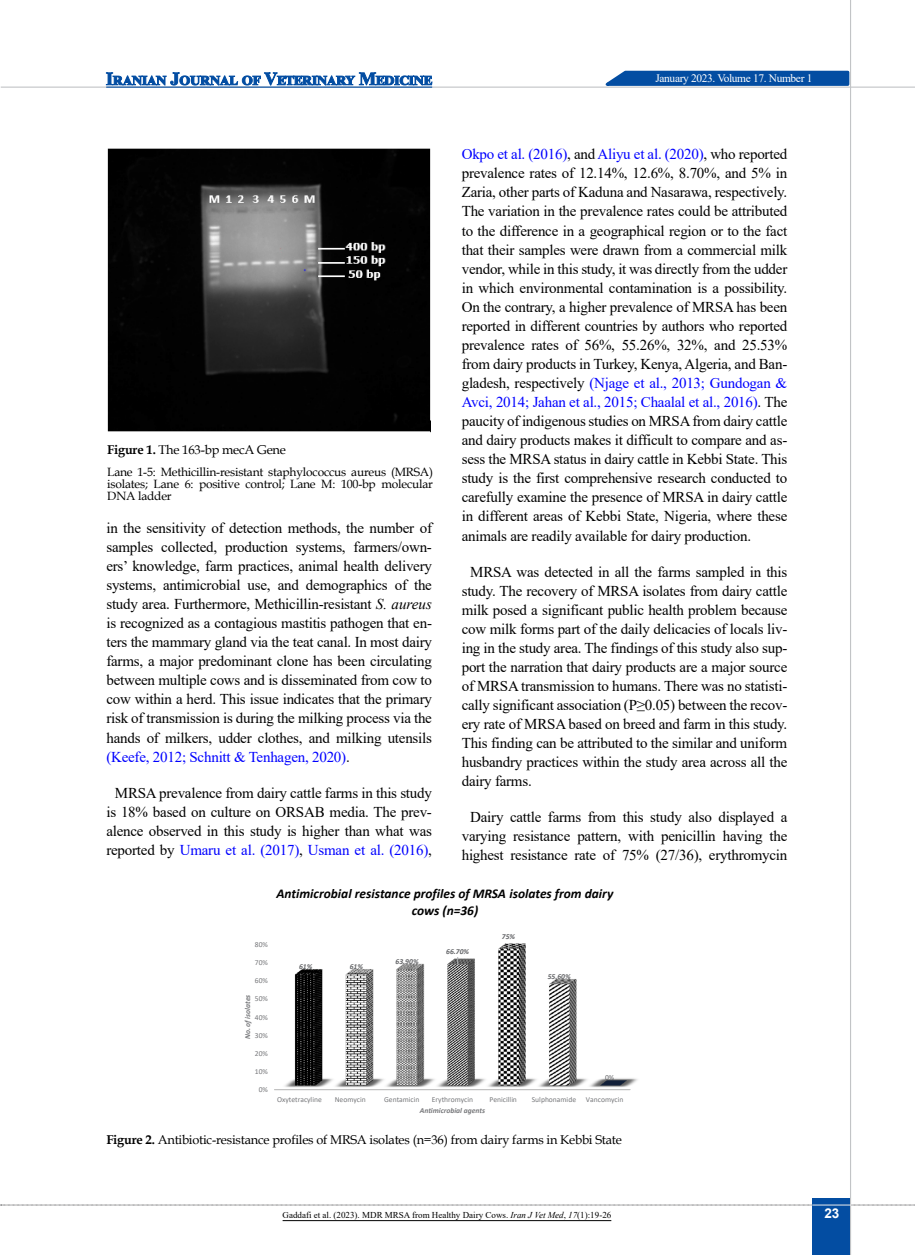
<style>
.page{position:relative;width:915px;height:1255px;background:#fff}
.page>*{position:absolute;margin:0;border:0;box-sizing:border-box;transform-origin:0 0}
.t1{font:15px/19px "Times New Roman";letter-spacing:-.015em;color:#000;text-align:justify}
.t2{font:italic 700 13.5px "Calibri";letter-spacing:-.005em;color:#000}
.t3{font:700 13.5px "Arial";color:#fff}
.t4{font:italic 700 13.35px "Calibri";color:#000}
.t5{font:12.75px "Book Antiqua";letter-spacing:-.015em;color:#000}
.t6{font:12px/12px "Book Antiqua";letter-spacing:-.015em;color:#000;text-align:justify}
.t7{font:11.4px "Times New Roman";letter-spacing:-.03em;color:#fff}
.t8{font:9px "Times New Roman";color:#000}
.t9{font:7.65px "Calibri";color:#77787b}
.t10{font:italic 700 7.65px "Calibri";color:#77787b}
.t11{font:italic 700 7.65px "Calibri";color:#636467}
.t12{font:7.65px "Calibri";color:#636467}
.s1{font-weight:700}
.s2{font-style:italic}
.s3{color:#00f}
</style>
<div class="page">
<svg style="left:1px;top:1204px;width:914px;height:1px"></svg>
<div style="left:812px;top:1198px;width:38px;height:56px;background:#034da2"></div>
<hr style="left:849px;top:0;width:1px;height:1254px;background:#c2c4c6">
<hr style="left:1px;top:87px;width:913px;height:1px;background:#c2c4c6">
<hr style="left:812px;top:1204px;width:38px;height:1px;background:#ebebec">
<svg style="left:597px;top:69px;width:253px;height:18px;background:#3772b4"></svg>
<svg style="left:106px;top:72px;width:326px;height:14px"></svg>
<hr style="left:106px;top:87px;width:326px;height:1px;background:#034da2">
<img style="left:107px;top:148px;width:323px;height:284px">
<svg style="left:274px;top:943px;width:364px;height:148px"></svg>
<hr style="left:282px;top:1220px;width:329px;height:1px;background:#000">
<p class="t7" style="left:655px;top:70px;width:158px">January 2023. Volume 17. Number 1</p>
<p class="t5" style="left:107px;top:440px;width:180px"><span class="s1">Figure 1.</span> The 163-bp mecA Gene</p>
<p class="t6" style="left:107px;top:465px;width:327px">Lane 1-5: Methicillin-resistant staphylococcus aureus (MRSA) isolates; Lane 6: positive control; Lane M: 100-bp molecular DNA ladder</p>
<p class="t1" style="left:106px;top:518px;width:327px">in the sensitivity of detection methods, the number of samples collected, production systems, farmers/own&shy;ers’ knowledge, farm practices, animal health delivery systems, antimicrobial use, and demographics of the study area. Furthermore, Methicillin-resistant <span class="s2">S. aureus </span>is recognized as a contagious mastitis pathogen that en&shy;ters the mammary gland via the teat canal. In most dairy farms, a major predominant clone has been circulating between multiple cows and is disseminated from cow to cow within a herd. This issue indicates that the primary risk of transmission is during the milking process via the hands of milkers, udder clothes, and milking utensils <span class="s3">(Keefe, 2012; Schnitt &amp; Tenhagen, 2020)</span>.</p>
<p class="t1" style="left:106px;top:782px;width:327px;text-align:center">MRSA prevalence from dairy cattle farms in this study is 18% based on culture on ORSAB media. The prev&shy;alence observed in this study is higher than what was reported by <span class="s3">Umaru et al. (2017)</span>, <span class="s3">Usman et al. (2016)</span>,</p>
<p class="t1" style="left:461px;top:144px;width:327px"><span class="s3">Okpo et al. (2016)</span>, and <span class="s3">Aliyu et al. (2020)</span>, who reported prevalence rates of 12.14%, 12.6%, 8.70%, and 5% in Zaria, other parts of Kaduna and Nasarawa, respectively.<br>The variation in the prevalence rates could be attributed to the difference in a geographical region or to the fact that their samples were drawn from a commercial milk vendor, while in this study, it was directly from the udder in which environmental contamination is a possibility.<br>On the contrary, a higher prevalence of MRSA has been reported in different countries by authors who reported prevalence rates of 56%, 55.26%, 32%, and 25.53% from dairy products in Turkey, Kenya, Algeria, and Ban&shy;gladesh, respectively <span class="s3">(Njage et al., 2013; Gundogan &amp; Avci, 2014; Jahan et al., 2015; Chaalal et al., 2016)</span>. The paucity of indigenous studies on MRSA from dairy cattle and dairy products makes it difficult to compare and as&shy;sess the MRSA status in dairy cattle in Kebbi State. This study is the first comprehensive research conducted to carefully examine the presence of MRSA in dairy cattle in different areas of Kebbi State, Nigeria, where these animals are readily available for dairy production.</p>
<p class="t1" style="left:461px;top:561px;width:327px;text-indent:9px">MRSA was detected in all the farms sampled in this study. The recovery of MRSA isolates from dairy cattle milk posed a significant public health problem because cow milk forms part of the daily delicacies of locals liv&shy;ing in the study area. The findings of this study also sup&shy;port the narration that dairy products are a major source of MRSA transmission to humans. There was no statisti&shy;cally significant association (P≥0.05) between the recov&shy;ery rate of MRSA based on breed and farm in this study.<br>This finding can be attributed to the similar and uniform husbandry practices within the study area across all the dairy farms.</p>
<p class="t1" style="left:461px;top:807px;width:327px;text-align:center">Dairy cattle farms from this study also displayed a varying resistance pattern, with penicillin having the highest resistance rate of 75% (27/36), erythromycin</p>
<p class="t4" style="left:276px;top:884px;width:338px">Antimicrobial resistance profiles of MRSA isolates from dairy</p>
<p class="t2" style="left:411px;top:900px;width:68px">cows (n=36)</p>
<p class="t9" style="left:255px;top:939px;width:15px">80%</p>
<p class="t9" style="left:255px;top:957px;width:15px">70%</p>
<p class="t9" style="left:255px;top:975px;width:15px">60%</p>
<p class="t10" style="left:242px;top:1039px;width:46px;rotate:-90deg">No. ofisolates</p>
<p class="t9" style="left:255px;top:993px;width:15px">50%</p>
<p class="t9" style="left:255px;top:1011px;width:15px">40%</p>
<p class="t9" style="left:255px;top:1029px;width:15px">30%</p>
<p class="t9" style="left:255px;top:1047px;width:15px">20%</p>
<p class="t9" style="left:255px;top:1065px;width:15px">10%</p>
<p class="t9" style="left:259px;top:1084px;width:11px">0%</p>
<p class="t11" style="left:299px;top:961px;width:15px">61%</p>
<p class="t11" style="left:349px;top:961px;width:15px">61%</p>
<p class="t11" style="left:395px;top:955px;width:24px">63.90%</p>
<p class="t11" style="left:446px;top:945px;width:24px">66.70%</p>
<p class="t11" style="left:501px;top:931px;width:15px">75%</p>
<p class="t11" style="left:547px;top:970px;width:24px">55.60%</p>
<p class="t12" style="left:605px;top:1071px;width:11px">0%</p>
<p class="t9" style="left:277px;top:1093px;width:46px">Oxytetracyline</p>
<p class="t9" style="left:334px;top:1093px;width:33px">Neomycin</p>
<p class="t9" style="left:384px;top:1093px;width:37px">Gentamicin</p>
<p class="t9" style="left:432px;top:1093px;width:43px">Erythromycin</p>
<p class="t9" style="left:489px;top:1093px;width:29px">Penicillin</p>
<p class="t9" style="left:531px;top:1093px;width:46px">Sulphonamide</p>
<p class="t9" style="left:585px;top:1093px;width:39px">Vancomycin</p>
<p class="t10" style="left:419px;top:1105px;width:67px">Antimicrobial agents</p>
<p class="t5" style="left:106px;top:1130px;width:517px"><span class="s1">Figure 2.</span> Antibiotic-resistance profiles of MRSA isolates (n=36) from dairy farms in Kebbi State</p>
<p class="t8" style="left:282px;top:1208px;width:330px">Gaddafi et al. (2023). MDR MRSA from Healthy Dairy Cows. <span class="s2">Iran J Vet Med</span>, <span class="s2">17</span>(1):19-26</p>
<p class="t3" style="left:824px;top:1203px;width:17px">23</p>
</div>
